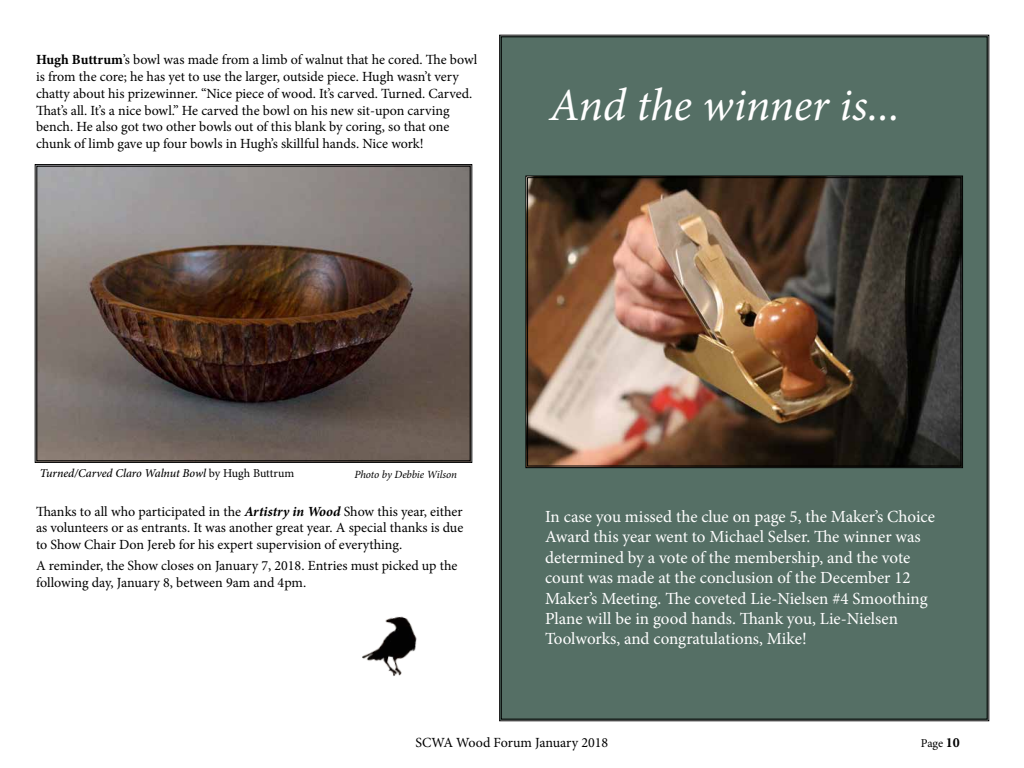
<style>
.page{position:relative;width:1024px;height:768px;background:#fff}
.page>*{position:absolute;margin:0;border:0;box-sizing:border-box;transform-origin:0 0}
.t1{font:italic 46px "Minion Pro";letter-spacing:-.005em;color:#fff}
.t2{font:17px/20.4px "Minion Pro";letter-spacing:-.005em;color:#fff}
.t3{font:14px/16.8px "Minion Pro";color:#000}
.t4{font:italic 500 12px "Minion Pro";letter-spacing:-.01em;color:#000}
.t5{font:12px "Minion Pro";color:#000}
.t6{font:italic 11px "Minion Pro";letter-spacing:-.01em;color:#000}
.s1{font-weight:700}
.s2{font-weight:400;font-style:normal}
.s3{font-weight:700;font-style:italic}
.s4{font-weight:700;font-size:14px}
</style>
<div class="page">
<div style="left:499px;top:35px;width:490px;height:686px;background:#556f65"></div>
<svg style="left:35px;top:164px;width:437px;height:299px"></svg>
<div style="left:37px;top:166px;width:433px;height:295px;border:1px solid #000"></div>
<img style="left:526px;top:176px;width:437px;height:292px">
<div style="left:527px;top:178px;width:434px;height:288px;border:1px solid #000"></div>
<img style="left:362px;top:616px;width:55px;height:60px">
<p class="t3" style="left:36px;top:51px;width:443px"><span class="s1">Hugh Buttrum</span>’s bowl was made from a limb of walnut that he cored. The bowl is from the core; he has yet to use the larger, outside piece. Hugh wasn’t very chatty about his prizewinner. “Nice piece of wood. It’s carved. Turned. Carved.<br>That’s all. It’s a nice bowl.” He carved the bowl on his new sit-upon carving bench. He also got two other bowls out of this blank by coring, so that one chunk of limb gave up four bowls in Hugh’s skillful hands. Nice work!</p>
<h1 class="t1" style="left:549px;top:74px;width:352px">And the winner is...</h1>
<p class="t4" style="left:40px;top:465px;width:256px">Turned/Carved Claro Walnut Bowl <span class="s2">by Hugh Buttrum</span></p>
<p class="t6" style="left:354px;top:467px;width:104px">Photo by Debbie Wilson</p>
<p class="t3" style="left:36px;top:503px;width:429px;text-align:justify">Thanks to all who participated in the <span class="s3">Artistry in Wood</span> Show this year, either as volunteers or as entrants. It was another great year. A special thanks is due to Show Chair Don Jereb for his expert supervision of everything.</p>
<p class="t3" style="left:36px;top:558px;width:423px">A reminder, the Show closes on January 7, 2018. Entries must picked up the following day, January 8, between 9am and 4pm.</p>
<p class="t2" style="left:545px;top:506px;width:391px">In case you missed the clue on page 5, the Maker’s Choice Award this year went to Michael Selser. The winner was determined by a vote of the membership, and the vote count was made at the conclusion of the December 12<br>Maker’s Meeting. The coveted Lie-Nielsen #4 Smoothing Plane will be in good hands. Thank you, Lie-Nielsen Toolworks, and congratulations, Mike!</p>
<p class="t3" style="left:416px;top:734px;width:194px">SCWA Wood Forum January 2018</p>
<p class="t5" style="left:921px;top:735px;width:41px">Page <span class="s4">10</span></p>
</div>
